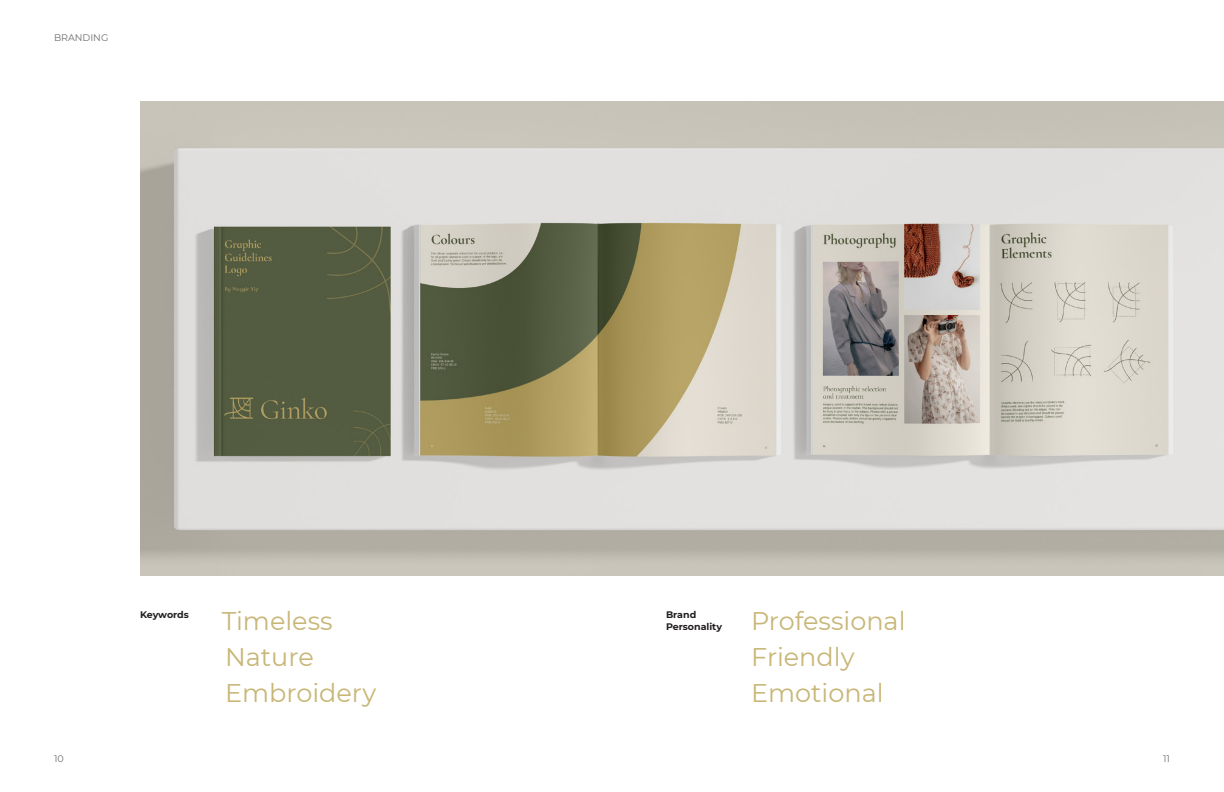
<style>
.page{position:relative;width:1224px;height:792px;background:#fff}
.page>*{position:absolute;margin:0;border:0;box-sizing:border-box;transform-origin:0 0}
.Ginko_emphasize{font:25.5px "Montserrat";color:#c8b677}
.t1{font:700 9.5px/12px "Montserrat";color:#231f20}
.Folio{font:9.5px "Montserrat";color:#6c6d70}
</style>
<div class="page">
<img style="left:140px;top:102px;width:1084px;height:474px">
<p class="Folio" style="left:54px;top:31px;width:56px">BRANDING</p>
<p class="t1" style="left:140px;top:608px;width:50px">Keywords</p>
<p class="Ginko_emphasize" style="left:751px;top:603px;width:156px">Professional</p>
<p class="Ginko_emphasize" style="left:751px;top:639px;width:105px">Friendly</p>
<p class="Ginko_emphasize" style="left:751px;top:675px;width:134px">Emotional</p>
<p class="t1" style="left:666px;top:608px;width:58px">Brand<br>Personality</p>
<p class="Ginko_emphasize" style="left:222px;top:603px;width:112px">Timeless</p>
<p class="Ginko_emphasize" style="left:225px;top:639px;width:90px">Nature</p>
<p class="Ginko_emphasize" style="left:225px;top:675px;width:153px">Embroidery</p>
<p class="Folio" style="left:54px;top:752px;width:11px">10</p>
<p class="Folio" style="left:1163px;top:752px;width:8px">11</p>
</div>
